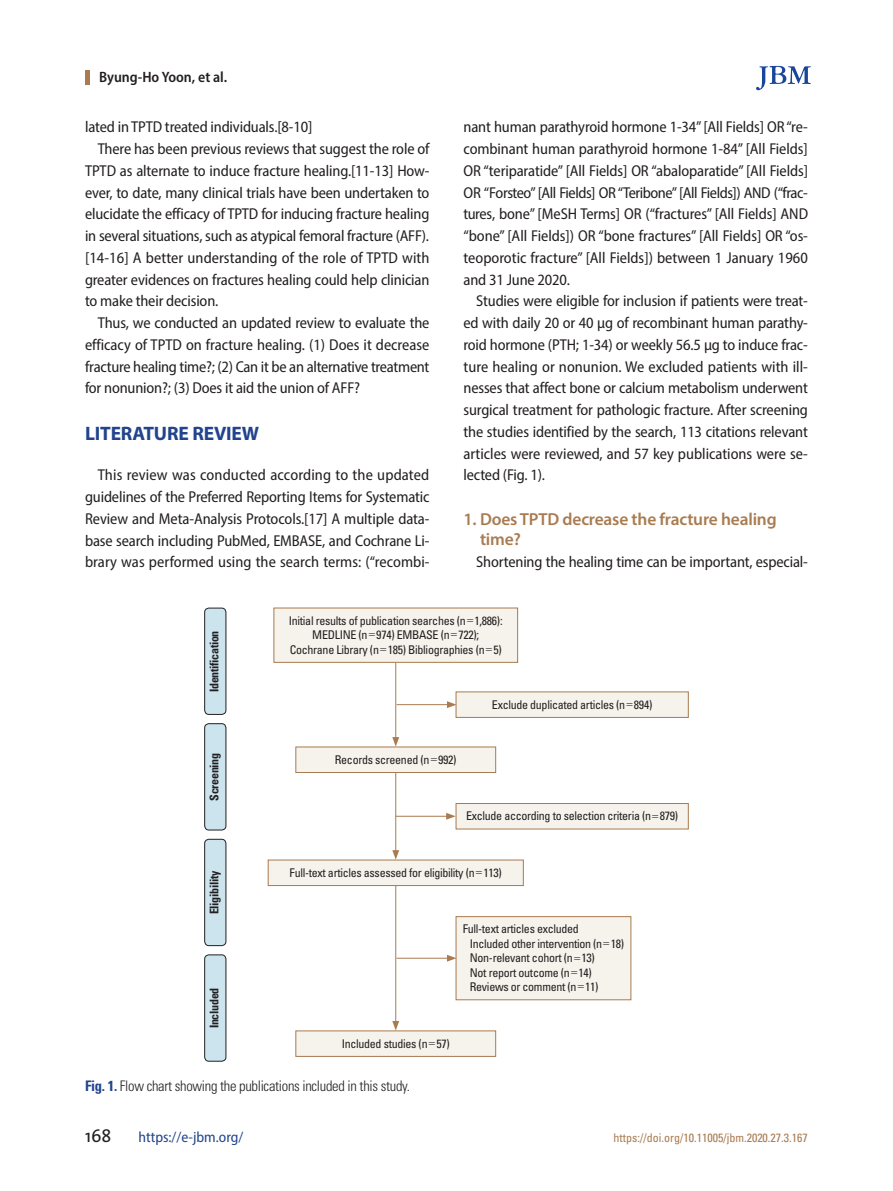
<style>
.page{position:relative;width:893px;height:1191px;background:#fff}
.page>*{position:absolute;margin:0;border:0;box-sizing:border-box;transform-origin:0 0}
.jbm_대제목{font:700 19.5px "Myriad Pro";letter-spacing:-.01em;color:#21448d}
.t1{font:18px "The Mix";color:#231f20}
.jbm_중제목{font:600 17.4px/20px "Myriad Pro";letter-spacing:-.01em;color:#a97b50}
.jbm_본문{font:semi-condensed 15.75px/21.8px "Myriad Pro";letter-spacing:-.01em;color:#231f20;text-align:justify}
.jbm_하시라-이름{font:600 semi-condensed 15px "Myriad Pro";color:#231f20}
.t2{font:semi-condensed 15px "Myriad Pro";color:#21448d}
.jbm_표그림캡션{font:300 condensed 14.55px "Univers LT Std";letter-spacing:-.02em;color:#231f20}
.jbm_그림지문{font:condensed 12px/14.4px "Univers LT Std";letter-spacing:-.025em;color:#231f20}
.t3{font:condensed 12px "Univers LT Std";color:#a97b50}
.jbm_그림지문-2{font:700 condensed 12px "Univers LT Std";letter-spacing:-.025em;color:#231f20}
.s1{font-family:"Dotum";font-stretch:normal}
.s2{font-weight:700;color:#21448d}
</style>
<div class="page">
<hr style="left:85px;top:70px;width:4px;height:15px;background:#a97b50">
<svg style="left:756px;top:66px;width:55px;height:24px"></svg>
<div style="left:274px;top:608px;width:244px;height:54px;background:#f6f2ec"></div>
<div style="left:268px;top:860px;width:255px;height:25px;background:#f6f2ec"></div>
<div style="left:268px;top:859px;width:256px;height:27px;border:1px solid #a97b50"></div>
<div style="left:456px;top:803px;width:232px;height:26px;background:#f6f2ec"></div>
<div style="left:456px;top:803px;width:233px;height:26px;border:1px solid #a97b50"></div>
<div style="left:456px;top:692px;width:232px;height:25px;background:#f6f2ec"></div>
<div style="left:456px;top:691px;width:233px;height:27px;border:1px solid #a97b50"></div>
<div style="left:296px;top:747px;width:200px;height:25px;background:#f6f2ec"></div>
<div style="left:295px;top:746px;width:201px;height:27px;border:1px solid #a97b50"></div>
<div style="left:456px;top:916px;width:175px;height:83px;background:#f6f2ec"></div>
<div style="left:456px;top:916px;width:175px;height:84px;border:1px solid #a97b50"></div>
<div style="left:296px;top:1031px;width:200px;height:25px;background:#f6f2ec"></div>
<div style="left:205px;top:608px;width:21px;height:106px;background:#cbe4ee;border-radius:4px"></div>
<div style="left:204px;top:607px;width:22px;height:108px;border:1px solid #231f20;border-radius:4px"></div>
<div style="left:205px;top:723px;width:21px;height:107px;background:#cbe4ee;border-radius:4px"></div>
<div style="left:204px;top:723px;width:22px;height:107px;border:1px solid #231f20;border-radius:4px"></div>
<div style="left:205px;top:839px;width:21px;height:106px;background:#cbe4ee;border-radius:4px"></div>
<div style="left:204px;top:839px;width:22px;height:107px;border:1px solid #231f20;border-radius:4px"></div>
<div style="left:205px;top:955px;width:21px;height:106px;background:#cbe4ee;border-radius:4px"></div>
<div style="left:204px;top:954px;width:22px;height:107px;border:1px solid #231f20;border-radius:4px"></div>
<hr style="left:395px;top:662px;width:1px;height:77px;background:#a97b50">
<svg style="left:392px;top:737px;width:7px;height:9px"></svg>
<hr style="left:397px;top:704px;width:52px;height:1px;background:#a97b50">
<svg style="left:447px;top:701px;width:9px;height:7px"></svg>
<hr style="left:396px;top:816px;width:53px;height:1px;background:#a97b50">
<svg style="left:446px;top:813px;width:10px;height:6px"></svg>
<hr style="left:397px;top:957px;width:52px;height:1px;background:#a97b50">
<svg style="left:447px;top:954px;width:9px;height:7px"></svg>
<hr style="left:395px;top:886px;width:1px;height:137px;background:#a97b50">
<svg style="left:392px;top:1021px;width:7px;height:9px"></svg>
<hr style="left:395px;top:773px;width:1px;height:79px;background:#a97b50">
<svg style="left:392px;top:850px;width:7px;height:9px"></svg>
<p class="jbm_하시라-이름" style="left:99px;top:68px;width:130px">Byung-Ho Yoon, et al.</p>
<p class="jbm_본문" style="left:85px;top:116px;width:229px">lated in TPTD treated individuals.[8-10]</p>
<p class="jbm_본문" style="left:85px;top:138px;width:346px;text-indent:13px">There has been previous reviews that suggest the role of TPTD as alternate to induce fracture healing.[11-13] How&shy;ever, to date, many clinical trials have been undertaken to elucidate the efficacy of TPTD for inducing fracture healing in several situations, such as atypical femoral fracture (AFF). [14-16] A better understanding of the role of TPTD with greater evidences on fractures healing could help clinician to make their decision.</p>
<p class="jbm_본문" style="left:85px;top:312px;width:346px;text-indent:13px">Thus, we conducted an updated review to evaluate the efficacy of TPTD on fracture healing. (1) Does it decrease fracture healing time?; (2) Can it be an alternative treatment for nonunion?; (3) Does it aid the union of AFF?</p>
<p class="jbm_대제목" style="left:85px;top:421px;width:176px">LITERATURE REVIEW</p>
<p class="jbm_본문" style="left:85px;top:464px;width:346px;text-indent:13px">This review was conducted according to the updated guidelines of the Preferred Reporting Items for Systematic Review and Meta-Analysis Protocols.[17] A multiple data&shy;base search including PubMed, EMBASE, and Cochrane Li&shy;brary was performed using the search terms: (“recombi-</p>
<p class="jbm_본문" style="left:463px;top:116px;width:346px">nant human parathyroid hormone 1-34” [All Fields] OR “re&shy;combinant human parathyroid hormone 1-84” [All Fields] OR “teriparatide” [All Fields] OR “abaloparatide” [All Fields] OR “Forsteo” [All Fields] OR “Teribone” [All Fields]) AND (“frac&shy;tures, bone” [MeSH Terms] OR (“fractures” [All Fields] AND “bone” [All Fields]) OR “bone fractures” [All Fields] OR “os&shy;teoporotic fracture” [All Fields]) between 1 January 1960 and 31 June 2020.</p>
<p class="jbm_본문" style="left:463px;top:290px;width:346px;text-indent:13px">Studies were eligible for inclusion if patients were treat&shy;ed with daily 20 or 40 μg of recombinant human parathy&shy;roid hormone (PTH; 1-34) or weekly 56.5 μg to induce frac&shy;ture healing or nonunion. We excluded patients with ill&shy;nesses that affect bone or calcium metabolism underwent surgical treatment for pathologic fracture. After screening the studies identified by the search, 113 citations relevant articles were reviewed, and 57 key publications were se&shy;lected (Fig. 1).</p>
<p class="jbm_중제목" style="left:480px;top:509px;width:298px;text-indent:-17px">1. Does TPTD decrease the fracture healing time?</p>
<p class="jbm_본문" style="left:476px;top:551px;width:333px">Shortening the healing time can be important, especial-</p>
<p class="jbm_그림지문-2" style="left:207px;top:692px;width:63px;rotate:-90deg">Identification</p>
<p class="jbm_그림지문-2" style="left:207px;top:800px;width:49px;rotate:-90deg">Screening</p>
<p class="jbm_그림지문-2" style="left:207px;top:914px;width:45px;rotate:-90deg">Eligibility</p>
<p class="jbm_그림지문-2" style="left:207px;top:1028px;width:42px;rotate:-90deg">Included</p>
<p class="jbm_그림지문" style="left:289px;top:613px;width:215px">Initial results of publication searches (n<span class="s1">=</span>1,886):</p>
<p class="jbm_그림지문" style="left:312px;top:627px;width:168px">MEDLINE (n<span class="s1">=</span>974) EMBASE (n<span class="s1">=</span>722);</p>
<p class="jbm_그림지문" style="left:290px;top:642px;width:213px">Cochrane Library (n<span class="s1">=</span>185) Bibliographies (n<span class="s1">=</span>5)</p>
<p class="jbm_그림지문" style="left:335px;top:752px;width:123px">Records screened (n<span class="s1">=</span>992)</p>
<p class="jbm_그림지문" style="left:492px;top:697px;width:162px">Exclude duplicated articles (n<span class="s1">=</span>894)</p>
<p class="jbm_그림지문" style="left:466px;top:808px;width:214px">Exclude according to selection criteria (n<span class="s1">=</span>879)</p>
<p class="jbm_그림지문" style="left:290px;top:865px;width:214px">Full-text articles assessed for eligibility (n<span class="s1">=</span>113)</p>
<p class="jbm_그림지문" style="left:470px;top:921px;width:156px;text-indent:-7px">Full-text articles excluded<br>Included other intervention (n<span class="s1">=</span>18)</p>
<p class="jbm_그림지문" style="left:470px;top:950px;width:127px">Non-relevant cohort (n<span class="s1">=</span>13)</p>
<p class="jbm_그림지문" style="left:470px;top:965px;width:124px">Not report outcome (n<span class="s1">=</span>14)</p>
<p class="jbm_그림지문" style="left:470px;top:979px;width:130px">Reviews or comment (n<span class="s1">=</span>11)</p>
<p class="jbm_그림지문" style="left:342px;top:1036px;width:109px">Included studies (n<span class="s1">=</span>57)</p>
<p class="jbm_표그림캡션" style="left:85px;top:1076px;width:327px"><span class="s2">Fig. 1.</span> Flow chart showing the publications included in this study.</p>
<p class="t1" style="left:85px;top:1121px;width:28px">168</p>
<p class="t2" style="left:139px;top:1128px;width:106px">https://e-jbm.org/</p>
<p class="t3" style="left:613px;top:1130px;width:196px">https://doi.org/10.11005/jbm.2020.27.3.167</p>
</div>
